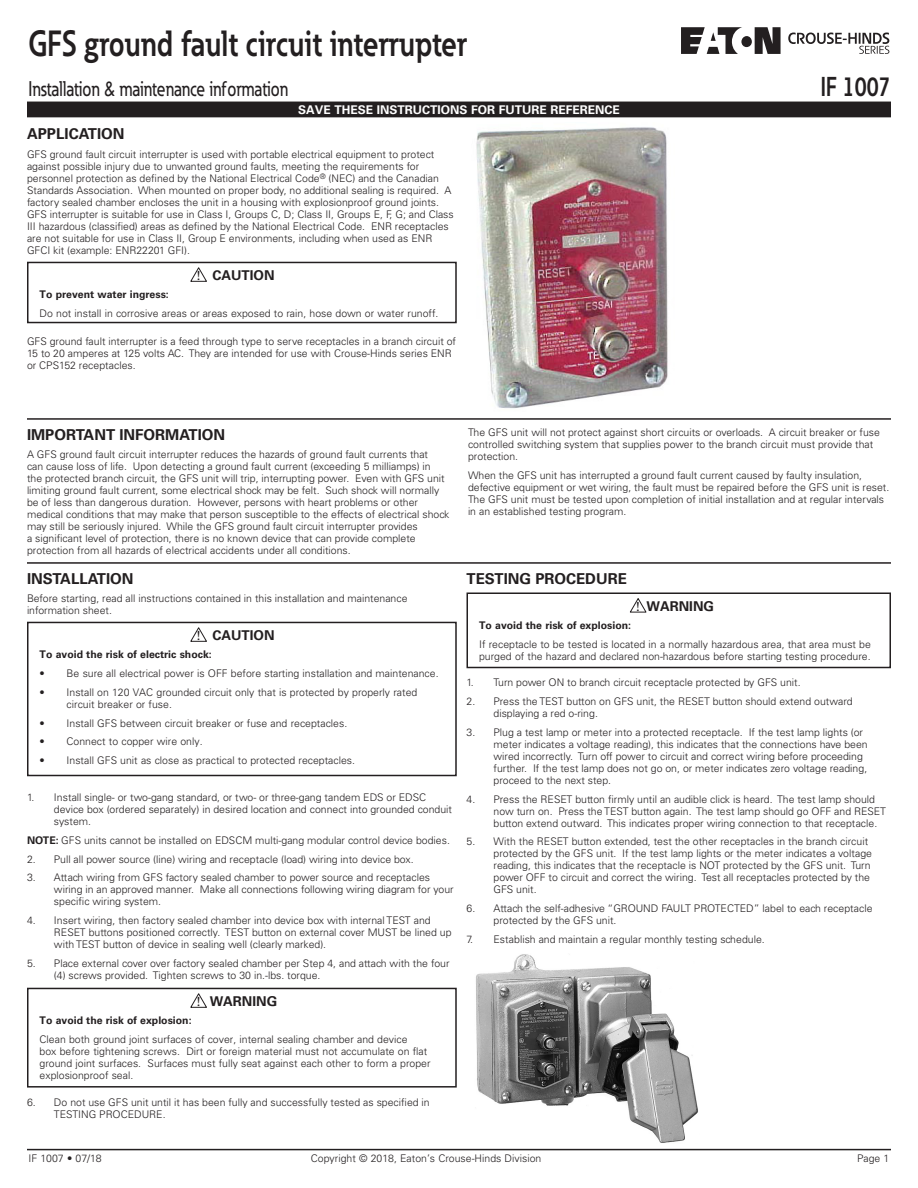
<style>
.page{position:relative;width:918px;height:1188px;background:#fff}
.page>*{position:absolute;margin:0;border:0;box-sizing:border-box;transform-origin:0 0}
.t1{font:700 36px "Eaton";color:#231f20;scale:.8 1}
.t2{font:700 27px "Eaton";color:#231f20;scale:.8 1}
.t3{font:500 21px "Eaton";color:#231f20;scale:.8 1}
.t4{font:700 15px "Univers LT Std";color:#231f20}
.t5{font:700 13.5px "Univers LT Std";color:#231f20}
.t6{font:700 12px "Univers LT Std";color:#fff}
.t7{font:300 10.5px/12px "Univers LT Std";color:#231f20}
.t8{font:700 10.5px "Univers LT Std";color:#231f20}
.s1{font-family:"Georgia";font-weight:400;font-size:12.9px}
.s2{font-weight:700}
</style>
<div class="page">
<div style="left:28px;top:102px;width:862px;height:15px;background:#231f20"></div>
<div style="left:741px;top:36px;width:11px;height:11px;background:#231f20;border-radius:50%"></div>
<svg style="left:755px;top:27px;width:26px;height:27px"></svg>
<svg style="left:681px;top:27px;width:61px;height:27px"></svg>
<svg style="left:788px;top:33px;width:101px;height:21px"></svg>
<hr style="left:27px;top:418px;width:864px;height:2px;background:#231f20">
<hr style="left:27px;top:1149px;width:864px;height:1px;background:#231f20">
<div style="left:27px;top:262px;width:430px;height:61px;border:2px solid #231f20"></div>
<svg style="left:190px;top:267px;width:17px;height:15px"></svg>
<img style="left:476px;top:127px;width:192px;height:282px">
<hr style="left:27px;top:562px;width:864px;height:2px;background:#231f20">
<div style="left:27px;top:622px;width:430px;height:154px;border:2px solid #231f20"></div>
<svg style="left:190px;top:627px;width:17px;height:15px"></svg>
<div style="left:27px;top:988px;width:430px;height:100px;border:2px solid #231f20"></div>
<svg style="left:190px;top:993px;width:17px;height:15px"></svg>
<div style="left:466px;top:592px;width:425px;height:76px;border:2px solid #231f20"></div>
<svg style="left:630px;top:598px;width:17px;height:15px"></svg>
<img style="left:476px;top:954px;width:222px;height:189px">
<h1 class="t1" style="left:28px;top:21px;width:550px">GFS ground fault circuit interrupter</h1>
<h3 class="t3" style="left:28px;top:76px;width:326px">Installation &amp; maintenance information</h3>
<p class="t6" style="left:298px;top:103px;width:323px">SAVE THESE INSTRUCTIONS FOR FUTURE REFERENCE</p>
<h3 class="t4" style="left:27px;top:125px;width:99px">APPLICATION</h3>
<p class="t7" style="left:27px;top:148px;width:428px">GFS ground fault circuit interrupter is used with portable electrical equipment to protect against possible injury due to unwanted ground faults, meeting the requirements for personnel protection as defined by the National Electrical Code<sup>®</sup> (NEC) and the Canadian Standards Association. When mounted on proper body, no additional sealing is required. A factory sealed chamber encloses the unit in a housing with explosionproof ground joints.<br>GFS interrupter is suitable for use in Class I, Groups C, D; Class II, Groups E, F, G; and Class III hazardous (classified) areas as defined by the National Electrical Code. ENR receptacles are not suitable for use in Class II, Group E environments, including when used as ENR GFCI kit (example: ENR22201 GFI).</p>
<p class="t5" style="left:196px;top:268px;width:80px"><span class="s1">!</span> CAUTION</p>
<p class="t8" style="left:40px;top:288px;width:131px">To prevent water ingress:</p>
<p class="t7" style="left:40px;top:307px;width:400px">Do not install in corrosive areas or areas exposed to rain, hose down or water runoff.</p>
<p class="t7" style="left:27px;top:335px;width:431px">GFS ground fault interrupter is a feed through type to serve receptacles in a branch circuit of<br>15 to 20 amperes at 125 volts AC. They are intended for use with Crouse-Hinds series ENR or CPS152 receptacles.</p>
<h2 class="t2" style="left:821px;top:70px;width:89px">IF 1007</h2>
<h3 class="t4" style="left:27px;top:426px;width:200px">IMPORTANT INFORMATION</h3>
<p class="t7" style="left:27px;top:449px;width:424px">A GFS ground fault circuit interrupter reduces the hazards of ground fault currents that<br>can cause loss of life. Upon detecting a ground fault current (exceeding 5 milliamps) in<br>the protected branch circuit, the GFS unit will trip, interrupting power. Even with GFS unit limiting ground fault current, some electrical shock may be felt. Such shock will normally be of less than dangerous duration. However, persons with heart problems or other medical conditions that may make that person susceptible to the effects of electrical shock may still be seriously injured. While the GFS ground fault circuit interrupter provides<br>a significant level of protection, there is no known device that can provide complete protection from all hazards of electrical accidents under all conditions.</p>
<h3 class="t4" style="left:27px;top:570px;width:108px">INSTALLATION</h3>
<p class="t7" style="left:27px;top:593px;width:382px">Before starting, read all instructions contained in this installation and maintenance information sheet.</p>
<p class="t5" style="left:196px;top:628px;width:80px"><span class="s1">!</span> CAUTION</p>
<p class="t8" style="left:40px;top:648px;width:174px">To avoid the risk of electric shock:</p>
<p class="t7" style="left:40px;top:667px;width:400px">• Be sure all electrical power is OFF before starting installation and maintenance.</p>
<p class="t7" style="left:67px;top:686px;width:352px;text-indent:-27px">• Install on 120 VAC grounded circuit only that is protected by properly rated circuit breaker or fuse.</p>
<p class="t7" style="left:40px;top:717px;width:309px">• Install GFS between circuit breaker or fuse and receptacles.</p>
<p class="t7" style="left:40px;top:736px;width:164px">• Connect to copper wire only.</p>
<p class="t7" style="left:40px;top:754px;width:317px">• Install GFS unit as close as practical to protected receptacles.</p>
<p class="t7" style="left:54px;top:791px;width:400px;text-indent:-27px">1. Install single- or two-gang standard, or two- or three-gang tandem EDS or EDSC device box (ordered separately) in desired location and connect into grounded conduit system.</p>
<p class="t7" style="left:27px;top:834px;width:424px"><span class="s2">NOTE:</span> GFS units cannot be installed on EDSCM multi-gang modular control device bodies.</p>
<p class="t7" style="left:27px;top:853px;width:388px">2. Pull all power source (line) wiring and receptacle (load) wiring into device box.</p>
<p class="t7" style="left:54px;top:872px;width:401px;text-indent:-27px">3. Attach wiring from GFS factory sealed chamber to power source and receptacles wiring in an approved manner. Make all connections following wiring diagram for your specific wiring system.</p>
<p class="t7" style="left:54px;top:914px;width:399px;text-indent:-27px">4. Insert wiring, then factory sealed chamber into device box with internal TEST and<br>RESET buttons positioned correctly. TEST button on external cover MUST be lined up with TEST button of device in sealing well (clearly marked).</p>
<p class="t7" style="left:54px;top:957px;width:397px;text-indent:-27px">5. Place external cover over factory sealed chamber per Step 4, and attach with the four (4) screws provided. Tighten screws to 30 in.-lbs. torque.</p>
<p class="t5" style="left:196px;top:994px;width:82px"><span class="s1">!</span> WARNING</p>
<p class="t8" style="left:40px;top:1014px;width:154px">To avoid the risk of explosion:</p>
<p class="t7" style="left:40px;top:1033px;width:392px">Clean both ground joint surfaces of cover, internal sealing chamber and device<br>box before tightening screws. Dirt or foreign material must not accumulate on flat ground joint surfaces. Surfaces must fully seat against each other to form a proper explosionproof seal.</p>
<p class="t7" style="left:54px;top:1096px;width:377px;text-indent:-27px">6. Do not use GFS unit until it has been fully and successfully tested as specified in<br>TESTING PROCEDURE.</p>
<p class="t7" style="left:468px;top:427px;width:413px">The GFS unit will not protect against short circuits or overloads. A circuit breaker or fuse controlled switching system that supplies power to the branch circuit must provide that protection.</p>
<p class="t7" style="left:468px;top:469px;width:423px">When the GFS unit has interrupted a ground fault current caused by faulty insulation, defective equipment or wet wiring, the fault must be repaired before the GFS unit is reset.<br>The GFS unit must be tested upon completion of initial installation and at regular intervals in an established testing program.</p>
<h3 class="t4" style="left:467px;top:570px;width:162px">TESTING PROCEDURE</h3>
<p class="t5" style="left:636px;top:598px;width:80px"><span class="s1">!</span> WARNING</p>
<p class="t8" style="left:479px;top:619px;width:154px">To avoid the risk of explosion:</p>
<p class="t7" style="left:479px;top:638px;width:393px">If receptacle to be tested is located in a normally hazardous area, that area must be purged of the hazard and declared non-hazardous before starting testing procedure.</p>
<p class="t7" style="left:467px;top:677px;width:336px">1. Turn power ON to branch circuit receptacle protected by GFS unit.</p>
<p class="t7" style="left:494px;top:695px;width:361px;text-indent:-27px">2. Press the TEST button on GFS unit, the RESET button should extend outward displaying a red o-ring.</p>
<p class="t7" style="left:494px;top:726px;width:376px;text-indent:-27px">3. Plug a test lamp or meter into a protected receptacle. If the test lamp lights (or meter indicates a voltage reading), this indicates that the connections have been wired incorrectly. Turn off power to circuit and correct wiring before proceeding further. If the test lamp does not go on, or meter indicates zero voltage reading, proceed to the next step.</p>
<p class="t7" style="left:494px;top:793px;width:394px;text-indent:-27px">4. Press the RESET button firmly until an audible click is heard. The test lamp should now turn on. Press the TEST button again. The test lamp should go OFF and RESET button extend outward. This indicates proper wiring connection to that receptacle.</p>
<p class="t7" style="left:494px;top:836px;width:380px;text-indent:-27px">5. With the RESET button extended, test the other receptacles in the branch circuit protected by the GFS unit. If the test lamp lights or the meter indicates a voltage reading, this indicates that the receptacle is NOT protected by the GFS unit. Turn power OFF to circuit and correct the wiring. Test all receptacles protected by the GFS unit.</p>
<p class="t7" style="left:494px;top:902px;width:381px;text-indent:-27px">6. Attach the self-adhesive “GROUND FAULT PROTECTED” label to each receptacle protected by the GFS unit.</p>
<p class="t7" style="left:467px;top:933px;width:300px">7. Establish and maintain a regular monthly testing schedule.</p>
<p class="t7" style="left:29px;top:1152px;width:75px">IF 1007 • 07/18</p>
<p class="t7" style="left:311px;top:1152px;width:232px">Copyright © 2018, Eaton’s Crouse-Hinds Division</p>
<p class="t7" style="left:857px;top:1152px;width:34px">Page 1</p>
</div>
